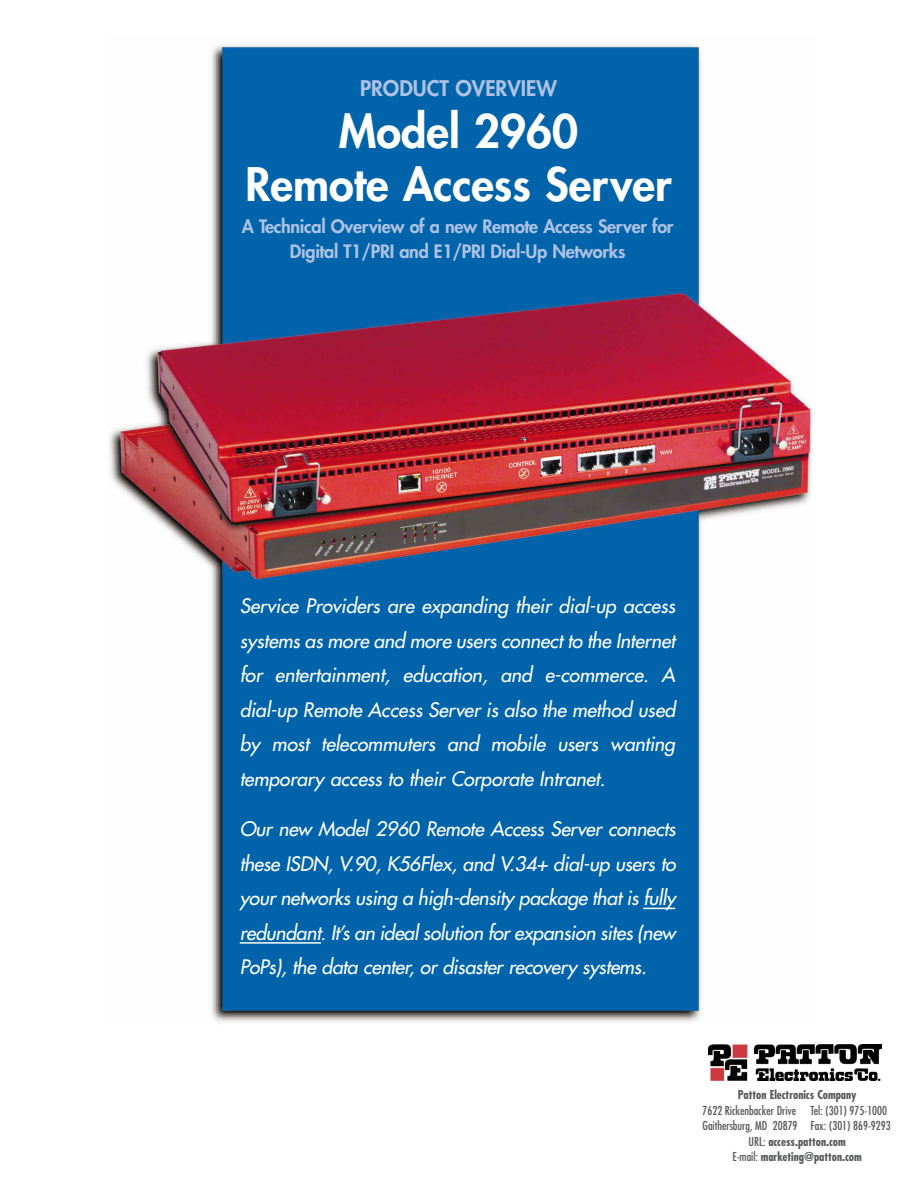
<style>
.page{position:relative;width:918px;height:1188px;background:#fff}
.page>*{position:absolute;margin:0;border:0;box-sizing:border-box;transform-origin:0 0}
.t1{font:800 45px/52.5px "Futura";color:#fff;text-align:center}
.t2{font:800 21px "Futura";color:#aec2e3}
.t3{font:italic 19.5px/34.5px "Futura";letter-spacing:-.015em;color:#fff}
.t4{font:800 18px/24.6px "Futura";letter-spacing:-.015em;color:#aec2e3;text-align:center}
.t5{font:condensed 12px/15.6px "Futura";color:#57585a;text-align:center}
.t6{font:700 condensed 12px "Futura";color:#57585a}
.s1{font-weight:700}
</style>
<div class="page">
<img style="left:109px;top:45px;width:706px;height:977px">
<svg style="left:710px;top:1044px;width:172px;height:37px"></svg>
<img style="left:708px;top:1044px;width:173px;height:36px">
<hr style="left:643px;top:908px;width:32px;height:1px;background:#fff">
<svg style="left:240px;top:942px;width:6px;height:2px"></svg>
<hr style="left:246px;top:942px;width:75px;height:2px;background:#fff">
<p class="t2" style="left:360px;top:78px;width:198px">PRODUCT OVERVIEW</p>
<h1 class="t1" style="left:245px;top:109px;width:428px">Model 2960<br>Remote Access Server</h1>
<p class="t4" style="left:242px;top:216px;width:433px">A Technical Overview of a new Remote Access Server for<br>Digital T1/PRI and E1/PRI Dial-Up Networks</p>
<p class="t3" style="left:240px;top:590px;width:441px">Service Providers are expanding their dial-up access systems as more and more users connectto the Internet for entertainment, education, and e-commerce. A dial-up Remote Access Server is also the method used by most telecommuters and mobile users wanting temporary access to their Corporate Intranet.</p>
<p class="t3" style="left:240px;top:813px;width:441px">Our new Model 2960 Remote Access Server connects these ISDN, V.90, K56Flex, and V.34+ dial-up users to your networks using a high-density package that is fully redundant.It’s an idealsolution forexpansion sites (new PoPs), the data center, or disaster recovery systems.</p>
<p class="t6" style="left:738px;top:1089px;width:121px">Patton Electronics Company</p>
<p class="t5" style="left:703px;top:1103px;width:190px">7622 Rickenbacker Drive Tel: (301) 975-1000<br>Gaithersburg, MD 20879 Fax: (301) 869-9293<br>URL: <span class="s1">access.patton.com<br></span>E-mail: <span class="s1">marketing@patton.com</span></p>
</div>
